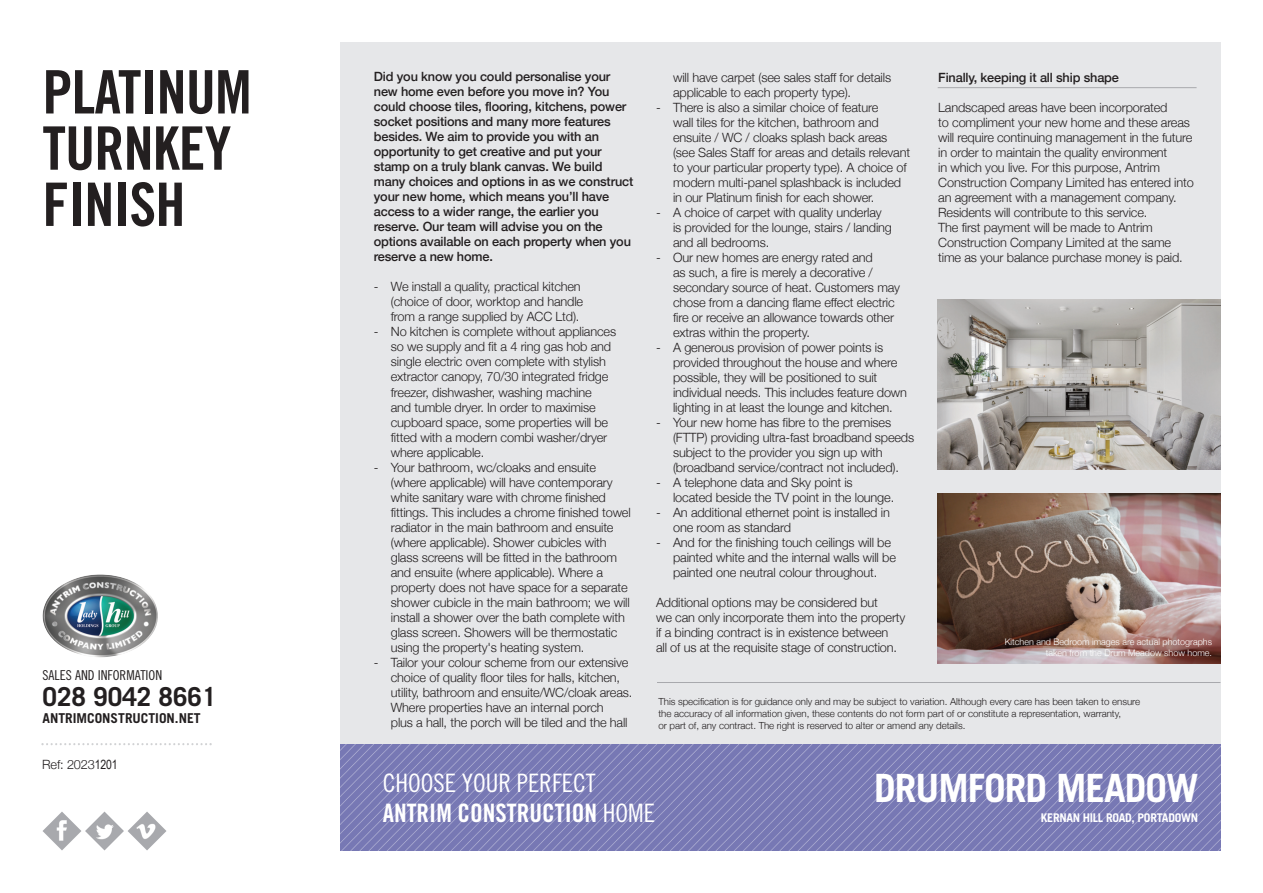
<style>
.page{position:relative;width:1263px;height:893px;background:#fff}
.page>*{position:absolute;margin:0;border:0;box-sizing:border-box;transform-origin:0 0}
.t1{font:60px/56.2px "Trade Gothic LT Std Bd Cn 20";letter-spacing:-.015em;color:#231f20}
.t2{font:700 39px "Trade Gothic LT Std";letter-spacing:-.025em;color:#fff}
.t3{font:700 26.1px "Trade Gothic LT Std";color:#231f20}
.t4{font:25.35px "Trade Gothic LT Std Bd Cn 20";color:#fff}
.t5{font:25.35px "Trade Gothic LT Std Cn 18";color:#fff}
.t6{font:700 13.65px "Trade Gothic LT Std";color:#231f20}
.t7{font:13.65px "Trade Gothic LT Std Cn 18";color:#231f20}
.t8{font:300 12.75px/15px "Helvetica Neue";letter-spacing:-.015em;color:#231f20}
.t9{font:500 12.75px/15px "Helvetica Neue";letter-spacing:-.015em;color:#231f20}
.t10{font:700 12px "Trade Gothic LT Std";letter-spacing:-.025em;color:#fff}
.t11{font:300 9.75px/12px "Helvetica Neue";letter-spacing:-.005em;color:#231f20}
.t12{font:300 9px/10.5px "Helvetica Neue";color:#fff;text-align:right}
.s1{font-family:"Arial Narrow";font-weight:400}
.s2{font-family:"Trade Gothic LT Std Cn 18"}
</style>
<div class="page">
<div style="left:340px;top:43px;width:880px;height:701px;background:#e6e7e9"></div>
<img style="left:340px;top:744px;width:880px;height:106px">
<img style="left:938px;top:300px;width:282px;height:170px">
<img style="left:938px;top:493px;width:282px;height:170px">
<hr style="left:657px;top:682px;width:563px;height:1px;background:#a8a9ad">
<hr style="left:938px;top:87px;width:258px;height:1px;background:#a8a9ad">
<svg style="left:43px;top:811px;width:114px;height:39px"></svg>
<img style="left:137px;top:821px;width:29px;height:20px">
<svg style="left:41px;top:743px;width:171px;height:2px"></svg>
<img style="left:42px;top:574px;width:116px;height:84px">
<h1 class="t1" style="left:43px;top:65px;width:211px">PLATINUM<br>TURNKEY<br>FINISH</h1>
<p class="t7" style="left:43px;top:667px;width:121px">SALES AND INFORMATION</p>
<h3 class="t3" style="left:43px;top:682px;width:176px">028 9042 8661</h3>
<p class="t6" style="left:43px;top:710px;width:160px">ANTRIMCONSTRUCTION.NET</p>
<p class="t8" style="left:42px;top:756px;width:77px">Ref: 2023<span class="s1">1201</span></p>
<p class="t9" style="left:374px;top:69px;width:261px">Did you know you could personalise your new home even before you move in? You could choose tiles, flooring, kitchens, power socket positions and many more features besides. We aim to provide you with an opportunity to get creative and put your stamp on a truly blank canvas. We build many choices and options in as we construct your new home, which means you’ll have access to a wider range, the earlier you reserve. Our team will advise you on the options available on each property when you reserve a new home.</p>
<p class="t8" style="left:391px;top:279px;width:194px;text-indent:-17px">- We install a quality, practical kitchen (choice of door, worktop and handle from a range supplied by ACC Ltd).</p>
<p class="t8" style="left:391px;top:324px;width:227px;text-indent:-17px">- No kitchen is complete without appliances so we supply and fit a 4 ring gas hob and single electric oven complete with stylish extractor canopy, 70/30 integrated fridge freezer, dishwasher, washing machine<br>and tumble dryer. In order to maximise cupboard space, some properties will be fitted with a modern combi washer/dryer where applicable.</p>
<p class="t8" style="left:391px;top:459px;width:241px;text-indent:-17px">- Your bathroom, wc/cloaks and ensuite (where applicable) will have contemporary white sanitary ware with chrome finished fittings. This includes a chrome finished towel radiator in the main bathroom and ensuite (where applicable). Shower cubicles with glass screens will be fitted in the bathroom and ensuite (where applicable). Where a property does not have space for a separate shower cubicle in the main bathroom; we will install a shower over the bath complete with glass screen. Showers will be thermostatic using the property's heating system.</p>
<p class="t8" style="left:391px;top:654px;width:243px;text-indent:-17px">- Tailor your colour scheme from our extensive choice of quality floor tiles for halls, kitchen, utility, bathroom and ensuite/WC/cloak areas.<br>Where properties have an internal porch<br>plus a hall, the porch will be tiled and the hall</p>
<p class="t8" style="left:673px;top:69px;width:220px">will have carpet (see sales staff for details applicable to each property type).</p>
<p class="t8" style="left:673px;top:99px;width:239px;text-indent:-17px">- There is also a similar choice of feature<br>wall tiles for the kitchen, bathroom and ensuite / WC / cloaks splash back areas (see Sales Staff for areas and details relevant to your particular property type). A choice of modern multi-panel splashback is included in our Platinum finish for each shower.</p>
<p class="t8" style="left:673px;top:204px;width:220px;text-indent:-17px">- A choice of carpet with quality underlay is provided for the lounge, stairs / landing and all bedrooms.</p>
<p class="t8" style="left:673px;top:249px;width:229px;text-indent:-17px">- Our new homes are energy rated and<br>as such, a fire is merely a decorative / secondary source of heat. Customers may chose from a dancing flame effect electric fire or receive an allowance towards other extras within the property.</p>
<p class="t8" style="left:673px;top:339px;width:236px;text-indent:-17px">- A generous provision of power points is provided throughout the house and where possible, they will be positioned to suit individual needs. This includes feature down lighting in at least the lounge and kitchen.</p>
<p class="t8" style="left:673px;top:414px;width:243px;text-indent:-17px">- Your new home has fibre to the premises (FTTP) providing ultra-fast broadband speeds subject to the provider you sign up with (broadband service/contract not included).</p>
<p class="t8" style="left:673px;top:474px;width:223px;text-indent:-17px">- A telephone data and Sky point is located beside the TV point in the lounge.</p>
<p class="t8" style="left:673px;top:504px;width:218px;text-indent:-17px">- An additional ethernet point is installed in one room as standard</p>
<p class="t8" style="left:673px;top:534px;width:224px;text-indent:-17px">- And for the finishing touch ceilings will be painted white and the internal walls will be painted one neutral colour throughout.</p>
<p class="t8" style="left:656px;top:594px;width:251px">Additional options may be considered but<br>we can only incorporate them into the property if a binding contract is in existence between<br>all of us at the requisite stage of construction.</p>
<p class="t9" style="left:938px;top:70px;width:182px">Finally, keeping it all ship shape</p>
<p class="t8" style="left:938px;top:100px;width:257px">Landscaped areas have been incorporated<br>to compliment your new home and these areas will require continuing management in the future in order to maintain the quality environment<br>in which you live. For this purpose, Antrim Construction Company Limited has entered into an agreement with a management company.<br>Residents will contribute to this service.<br>The first payment will be made to Antrim Construction Company Limited at the same time as your balance purchase money is paid.</p>
<p class="t12" style="left:1005px;top:637px;width:209px">Kitchen and Bedroom images are actual photographs taken from the Drum Meadow show home.</p>
<p class="t11" style="left:658px;top:696px;width:483px">This specification is for guidance only and may be subject to variation. Although every care has been taken to ensure the accuracy of all information given, these contents do not form part of or constitute a representation, warranty,<br>or part of, any contract. The right is reserved to alter or amend any details.</p>
<h3 class="t5" style="left:383px;top:769px;width:214px">CHOOSE YOUR PERFECT</h3>
<h3 class="t4" style="left:383px;top:798px;width:274px">ANTRIM CONSTRUCTION <span class="s2">HOME</span></h3>
<h2 class="t2" style="left:874px;top:766px;width:326px">DRUMFORD MEADOW</h2>
<p class="t10" style="left:1041px;top:811px;width:159px">KERNAN HILL ROAD, PORTADOWN</p>
</div>
